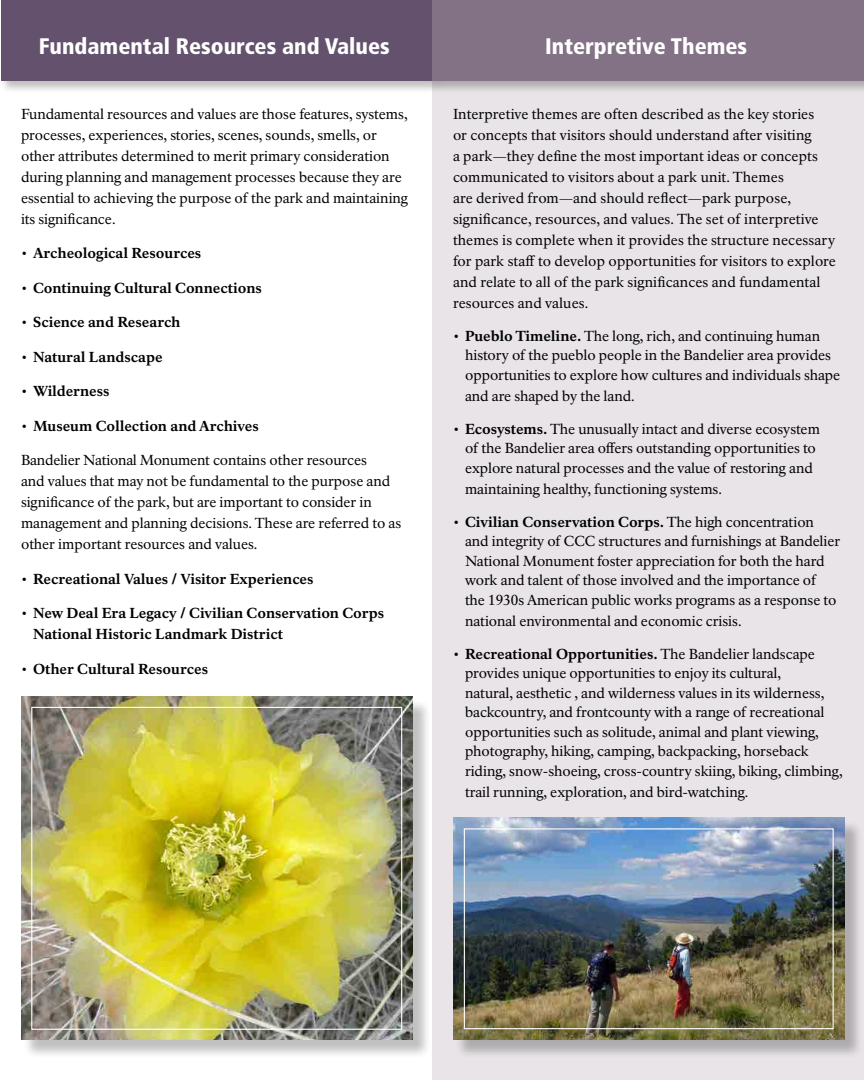
<style>
.page{position:relative;width:864px;height:1080px;background:#fff}
.page>*{position:absolute;margin:0;border:0;box-sizing:border-box;transform-origin:0 0}
.Heading_white_center{font:900 condensed 22.5px "Frutiger LT Std";color:#fff}
.Body{font:14.25px/21px "NPS Rawlinson OT";color:#000}
.t1{font:800 14.25px/21px "NPS Rawlinson OT";color:#000}
.s1{color:#63516d}
.s2{font-weight:400}
.s3{color:#fff}
.s4{color:#837186}
.s5{font-weight:800}
</style>
<div class="page">
<div style="left:433px;top:81px;width:431px;height:999px;background:#e8e4e7"></div>
<div style="left:0;top:0;width:446px;height:94px;background:#000;opacity:.25"></div>
<div style="left:1px;top:0;width:432px;height:81px;background:#63516d"></div>
<div style="left:432px;top:0;width:432px;height:94px;background:#000;opacity:.25"></div>
<div style="left:433px;top:0;width:431px;height:81px;background:#837186"></div>
<div style="left:455px;top:819px;width:409px;height:240px;background:#000;opacity:.25"></div>
<img style="left:453px;top:818px;width:391px;height:222px">
<div style="left:464px;top:828px;width:370px;height:201px;border:1px solid #fff"></div>
<div style="left:23px;top:698px;width:409px;height:360px;background:#000;opacity:.25"></div>
<img style="left:21px;top:697px;width:391px;height:343px">
<div style="left:31px;top:707px;width:371px;height:323px;border:1px solid #fff"></div>
<p class="Heading_white_center" style="left:39px;top:33px;width:358px">Fundamental Resources and Values<span class="s1">.</span></p>
<p class="Body" style="left:21px;top:103px;width:389px">Fundamental resources and values are those features, systems, processes, experiences, stories, scenes, sounds, smells, or other attributes determined to merit primary consideration during planning and management processes because they are essential to achieving the purpose of the park and maintaining its significance.</p>
<p class="t1" style="left:21px;top:243px;width:186px"><span class="s2">•</span> Archeological Resources<span class="s3">.</span></p>
<p class="t1" style="left:21px;top:277px;width:247px"><span class="s2">•</span> Continuing Cultural Connections<span class="s3">.</span></p>
<p class="t1" style="left:21px;top:312px;width:165px"><span class="s2">•</span> Science and Research<span class="s3">.</span></p>
<p class="t1" style="left:21px;top:346px;width:148px"><span class="s2">•</span> Natural Landscape<span class="s3">.</span></p>
<p class="t1" style="left:21px;top:381px;width:94px"><span class="s2">•</span> Wilderness<span class="s3">.</span></p>
<p class="t1" style="left:21px;top:415px;width:244px"><span class="s2">•</span> Museum Collection and Archives<span class="s3">.</span></p>
<p class="Body" style="left:21px;top:450px;width:382px">Bandelier National Monument contains other resources<br>and values that may not be fundamental to the purpose and significance of the park, but are important to consider in management and planning decisions. These are referred to as other important resources and values.</p>
<p class="t1" style="left:21px;top:568px;width:298px"><span class="s2">•</span> Recreational Values / Visitor Experiences<span class="s3">.</span></p>
<p class="t1" style="left:33px;top:603px;width:353px;text-indent:-12px"><span class="s2">•</span> New Deal Era Legacy / Civilian Conservation Corps<br>National Historic Landmark District<span class="s3">.</span></p>
<p class="t1" style="left:21px;top:658px;width:193px"><span class="s2">•</span> Other Cultural Resources<span class="s3">.</span></p>
<p class="Heading_white_center" style="left:545px;top:33px;width:209px">Interpretive Themes<span class="s4">.</span></p>
<p class="Body" style="left:453px;top:103px;width:384px">Interpretive themes are often described as the key stories<br>or concepts that visitors should understand after visiting<br>a park—they define the most important ideas or concepts communicated to visitors about a park unit. Themes<br>are derived from—and should reflect—park purpose, significance, resources, and values. The set of interpretive themes is complete when it provides the structure necessary for park staff to develop opportunities for visitors to explore and relate to all of the park significances and fundamental resources and values.</p>
<p class="Body" style="left:465px;top:326px;width:377px;line-height:19.5px;text-indent:-12px">• <span class="s5">Pueblo Timeline.</span> The long, rich, and continuing human history of the pueblo people in the Bandelier area provides opportunities to explore how cultures and individuals shape</p>
<p class="Body" style="left:465px;top:385px;width:171px">and are shaped by the land.</p>
<p class="Body" style="left:453px;top:419px;width:368px;line-height:19.5px;text-align:center">• <span class="s5">Ecosystems.</span> The unusually intact and diverse ecosystem of the Bandelier area offers outstanding opportunities to explore natural processes and the value of restoring and</p>
<p class="Body" style="left:465px;top:478px;width:259px">maintaining healthy, functioning systems.</p>
<p class="Body" style="left:465px;top:512px;width:377px;line-height:19.5px;text-indent:-12px">• <span class="s5">Civilian Conservation Corps.</span> The high concentration and integrity of CCC structures and furnishings at Bandelier National Monument foster appreciation for both the hard work and talent of those involved and the importance of<br>the 1930s American public works programs as a response to</p>
<p class="Body" style="left:465px;top:610px;width:278px">national environmental and economic crisis.</p>
<p class="Body" style="left:465px;top:644px;width:379px;line-height:19.5px;text-indent:-12px">• <span class="s5">Recreational Opportunities.</span> The Bandelier landscape provides unique opportunities to enjoy its cultural,<br>natural, aesthetic , and wilderness values in its wilderness, backcountry, and frontcounty with a range of recreational opportunities such as solitude, animal and plant viewing, photography, hiking, camping, backpacking, horseback riding, snow-shoeing, cross-country skiing, biking, climbing,</p>
<p class="Body" style="left:465px;top:781px;width:285px">trail running, exploration, and bird-watching.</p>
</div>
